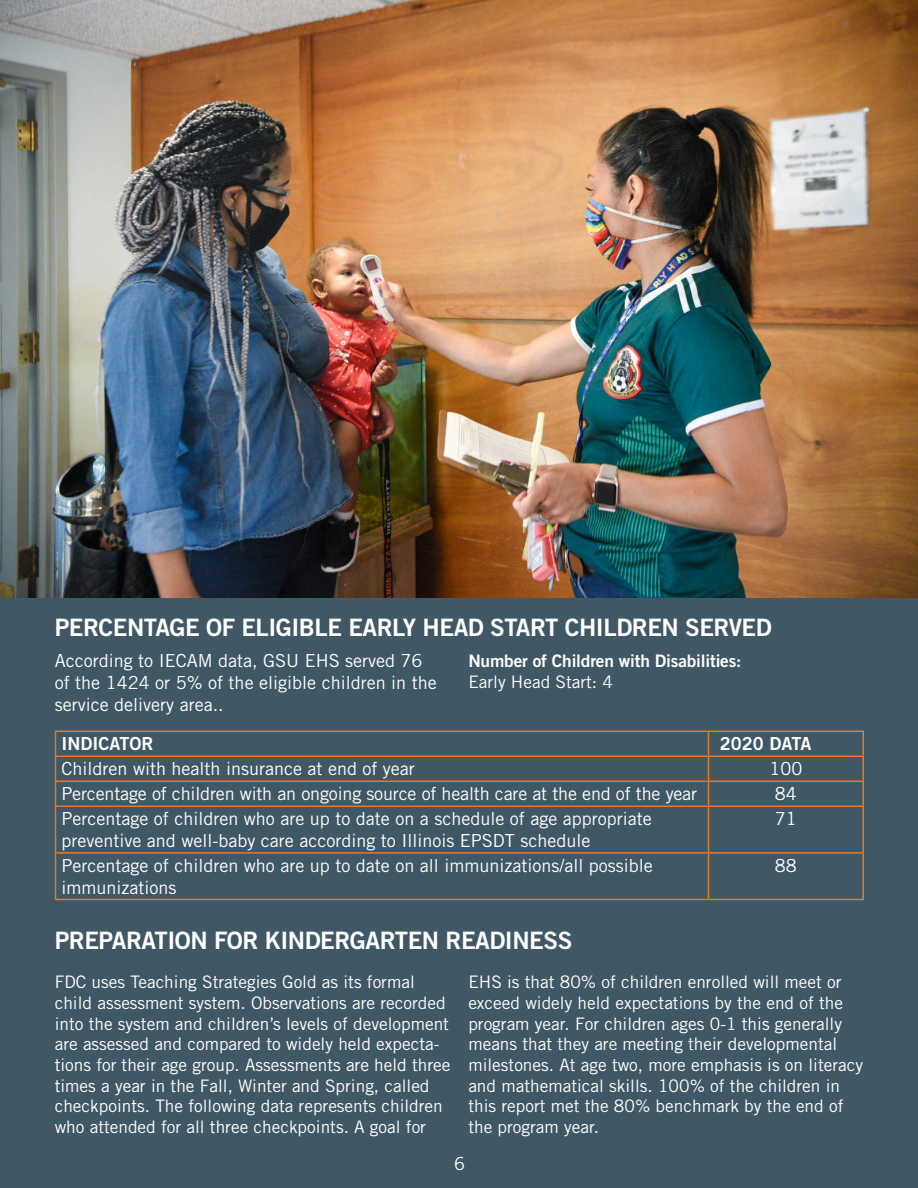
<style>
.page{position:relative;width:918px;height:1188px;background:#fff}
.page>*{position:absolute;margin:0;border:0;box-sizing:border-box;transform-origin:0 0}
.t1{font:24px "Trade Gothic LT Std Bd 2";letter-spacing:-.02em;color:#fff}
.t2{font:18px/21.6px "Trade Gothic LT Std";color:#fff}
.t3{font:18px "Trade Gothic LT Std Bd 2";color:#fff}
.t4{font:17.25px/20.7px "Trade Gothic LT Std";color:#fff}
.t5{font:17.25px "Trade Gothic LT Std Bd 2";letter-spacing:-.01em;color:#fff}
</style>
<div class="page">
<div style="left:0;top:543px;width:918px;height:645px;background:#405866"></div>
<img style="left:0;top:0;width:918px;height:597px">
<hr style="left:55px;top:731px;width:653px;height:1px;background:#e97725">
<hr style="left:708px;top:731px;width:156px;height:1px;background:#e97725">
<hr style="left:862px;top:732px;width:2px;height:24px;background:#e97725">
<hr style="left:55px;top:756px;width:653px;height:1px;background:#e97725">
<hr style="left:708px;top:756px;width:156px;height:1px;background:#e97725">
<hr style="left:862px;top:757px;width:2px;height:24px;background:#e97725">
<hr style="left:55px;top:781px;width:653px;height:1px;background:#e97725">
<svg style="left:55px;top:732px;width:1px;height:74px"></svg>
<hr style="left:708px;top:781px;width:156px;height:1px;background:#e97725">
<svg style="left:708px;top:732px;width:1px;height:74px"></svg>
<hr style="left:862px;top:782px;width:2px;height:24px;background:#e97725">
<hr style="left:55px;top:806px;width:653px;height:1px;background:#e97725">
<hr style="left:55px;top:807px;width:1px;height:45px;background:#e97725">
<hr style="left:708px;top:806px;width:156px;height:1px;background:#e97725">
<hr style="left:708px;top:807px;width:1px;height:45px;background:#e97725">
<hr style="left:862px;top:807px;width:2px;height:45px;background:#e97725">
<hr style="left:55px;top:852px;width:653px;height:2px;background:#e97725">
<hr style="left:55px;top:854px;width:1px;height:45px;background:#e97725">
<hr style="left:708px;top:852px;width:156px;height:2px;background:#e97725">
<hr style="left:708px;top:854px;width:1px;height:45px;background:#e97725">
<hr style="left:862px;top:854px;width:2px;height:45px;background:#e97725">
<hr style="left:55px;top:899px;width:653px;height:1px;background:#e97725">
<hr style="left:708px;top:899px;width:156px;height:1px;background:#e97725">
<h1 class="t1" style="left:55px;top:613px;width:719px">PERCENTAGE OF ELIGIBLE EARLY HEAD START CHILDREN SERVED</h1>
<p class="t2" style="left:55px;top:650px;width:383px">According to IECAM data, GSU EHS served 76 of the 1424 or 5% of the eligible children in the service delivery area..</p>
<p class="t5" style="left:468px;top:650px;width:275px">Number of Children with Disabilities:</p>
<p class="t4" style="left:468px;top:671px;width:146px">Early Head Start: 4</p>
<p class="t3" style="left:62px;top:733px;width:94px">INDICATOR</p>
<p class="t3" style="left:720px;top:733px;width:93px">2020 DATA</p>
<p class="t2" style="left:62px;top:758px;width:355px">Children with health insurance at end of year</p>
<p class="t2" style="left:769px;top:758px;width:34px">100</p>
<p class="t2" style="left:62px;top:783px;width:637px">Percentage of children with an ongoing source of health care at the end of the year</p>
<p class="t2" style="left:775px;top:783px;width:23px">84</p>
<p class="t2" style="left:62px;top:808px;width:592px">Percentage of children who are up to date on a schedule of age appropriate preventive and well-baby care according to Illinois EPSDT schedule</p>
<p class="t2" style="left:775px;top:808px;width:23px">71</p>
<p class="t2" style="left:62px;top:854px;width:593px">Percentage of children who are up to date on all immunizations/all possible immunizations</p>
<p class="t2" style="left:775px;top:854px;width:23px">88</p>
<h1 class="t1" style="left:55px;top:925px;width:519px">PREPARATION FOR KINDERGARTEN READINESS</h1>
<p class="t4" style="left:55px;top:972px;width:397px">FDC uses Teaching Strategies Gold as its formal child assessment system. Observations are recorded into the system and children’s levels of development are assessed and compared to widely held expecta&shy;tions for their age group. Assessments are held three times a year in the Fall, Winter and Spring, called checkpoints. The following data represents children who attended for all three checkpoints. A goal for</p>
<p class="t4" style="left:468px;top:972px;width:396px">EHS is that 80% of children enrolled will meet or exceed widely held expectations by the end of the program year. For children ages 0-1 this generally means that they are meeting their developmental milestones. At age two, more emphasis is on literacy and mathematical skills. 100% of the children in this report met the 80% benchmark by the end of the program year.</p>
<p class="t2" style="left:454px;top:1152px;width:12px">6</p>
</div>
